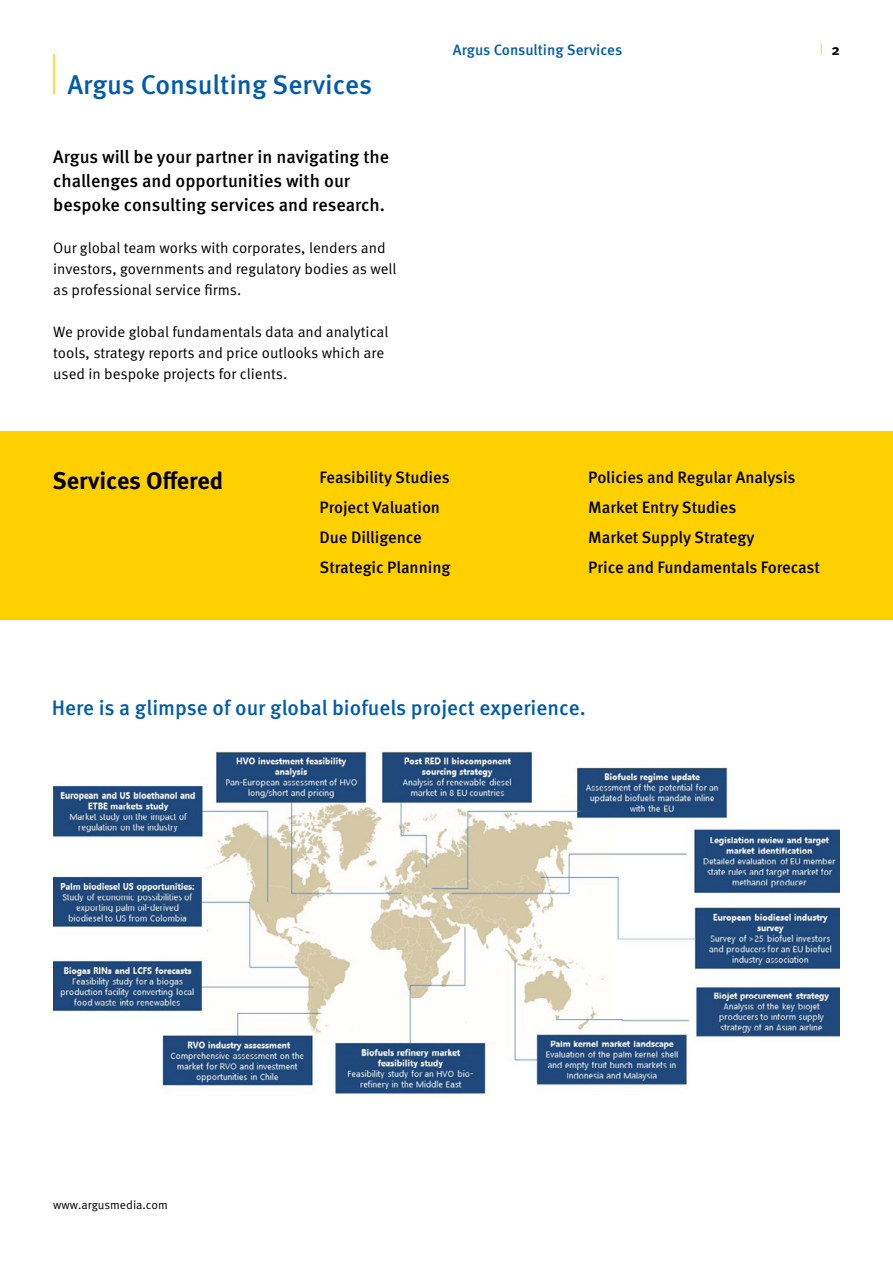
<style>
.page{position:relative;width:893px;height:1263px;background:#fff}
.page>*{position:absolute;margin:0;border:0;box-sizing:border-box;transform-origin:0 0}
.t1{font:500 27px "Meta Pro";color:#005daa}
.t2{font:700 24px "Meta Pro";color:#000}
.t3{font:500 21px "Meta Pro";color:#005daa}
.t4{font:500 18px/24px "Meta Pro";color:#000}
.t5{font:500 16.5px/30px "Meta Pro";letter-spacing:-.005em;color:#000}
.t6{font:15px/21px "Meta Pro Norm";color:#000}
.t7{font:500 15px "Meta Pro";color:#005daa}
.t8{font:700 15px "Meta Pro";color:#000}
.t9{font:12px "Meta Pro Norm";color:#000}
</style>
<div class="page">
<hr style="left:53px;top:54px;width:2px;height:40px;background:#ffd000">
<div style="left:0;top:431px;width:893px;height:189px;background:#ffd000"></div>
<img style="left:53px;top:749px;width:786px;height:346px">
<h1 class="t1" style="left:67px;top:63px;width:306px">Argus Consulting Services</h1>
<p class="t4" style="left:53px;top:143px;width:338px">Argus will be your partner in navigating the challenges and opportunities with our bespoke consulting services and research.</p>
<p class="t6" style="left:53px;top:236px;width:345px">Our global team works with corporates, lenders and investors, governments and regulatory bodies as well as professional service firms.</p>
<p class="t6" style="left:53px;top:320px;width:337px">We provide global fundamentals data and analytical tools, strategy reports and price outlooks which are used in bespoke projects for clients.</p>
<p class="t7" style="left:453px;top:38px;width:171px">Argus Consulting Services</p>
<p class="t8" style="left:831px;top:38px;width:10px">2</p>
<h2 class="t2" style="left:52px;top:462px;width:172px">Services Offered</h2>
<p class="t5" style="left:320px;top:461px;width:132px">Feasibility Studies<br>Project Valuation<br>Due Dilligence<br>Strategic Planning</p>
<p class="t5" style="left:588px;top:461px;width:233px">Policies and Regular Analysis<br>Market Entry Studies<br>Market Supply Strategy<br>Price and Fundamentals Forecast</p>
<h3 class="t3" style="left:52px;top:691px;width:535px">Here is a glimpse of our global biofuels project experience.</h3>
<p class="t9" style="left:53px;top:1195px;width:116px">www.argusmedia.com</p>
</div>
